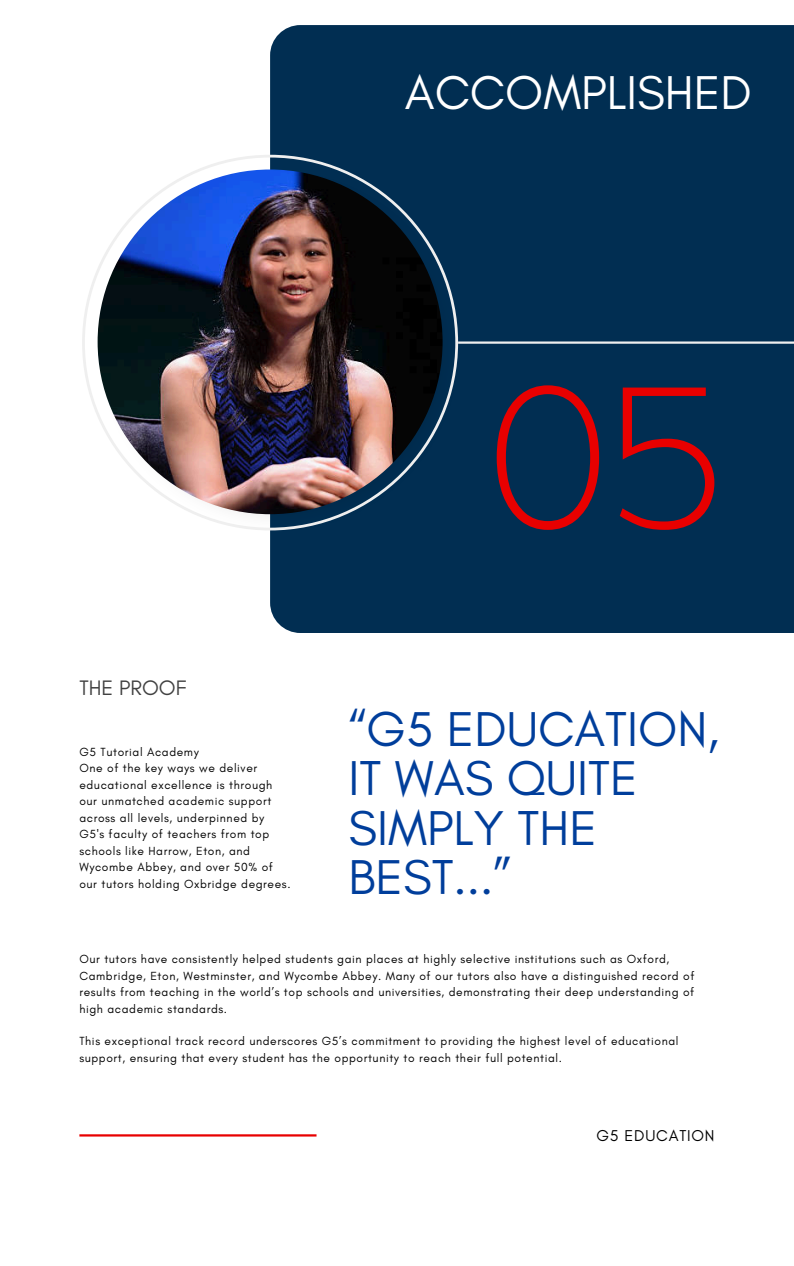
<style>
.page{position:relative;width:794px;height:1266px;background:#fff}
.page>*{position:absolute;margin:0;border:0;box-sizing:border-box;transform-origin:0 0}
.t1{font:200 199.88px "Balgin";color:#e80000}
.t2{font:49.8px/49.5px "Glacial Indifference";color:#003e9b}
.t3{font:48.3px "Glacial Indifference";color:#fff}
.t4{font:21.3px "Glacial Indifference";color:#414141}
.t5{font:15.98px "Glacial Indifference";letter-spacing:.05em;color:#000}
.t6{font:12px/16.5px "Glacial Indifference";letter-spacing:.05em;color:#000}
</style>
<div class="page">
<div style="left:270px;top:25px;width:523px;height:608px;background:#012e52"></div>
<svg style="left:82px;top:155px;width:376px;height:375px"></svg>
<img style="left:98px;top:169px;width:344px;height:345px;border-radius:50%">
<hr style="left:458px;top:341px;width:335px;height:3px;background:#efefef">
<hr style="left:79px;top:1134px;width:237px;height:2px;background:#e80000">
<p class="t3" style="left:404px;top:64px;width:348px">ACCOMPLISHED</p>
<h1 class="t4" style="left:79px;top:674px;width:108px">THE PROOF</h1>
<p class="t6" style="left:79px;top:743px;width:121px">G5 Tutorial Academy</p>
<p class="t6" style="left:79px;top:760px;width:212px">One of the key ways we deliver educational excellence is through our unmatched academic support across all levels, underpinned by<br>G5's faculty of teachers from top schools like Harrow, Eton, and<br>Wycombe Abbey, and over 50% of our tutors holding Oxbridge degrees.</p>
<p class="t1" style="left:488px;top:377px;width:240px">05</p>
<p class="t2" style="left:348px;top:703px;width:372px">“G5 EDUCATION,<br>IT WAS QUITE<br>SIMPLY THE<br>BEST...”</p>
<h2 class="t6" style="left:79px;top:950px;width:616px">Our tutors have consistently helped students gain places at highly selective institutions such as Oxford, Cambridge, Eton, Westminster, and Wycombe Abbey. Many of our tutors also have a distinguished record of results from teaching in the world’s top schools and universities, demonstrating their deep understanding of high academic standards.</h2>
<p class="t6" style="left:79px;top:1033px;width:600px">This exceptional track record underscores G5’s commitment to providing the highest level of educational support, ensuring that every student has the opportunity to reach their full potential.</p>
<p class="t5" style="left:596px;top:1125px;width:120px">G5 EDUCATION</p>
</div>
